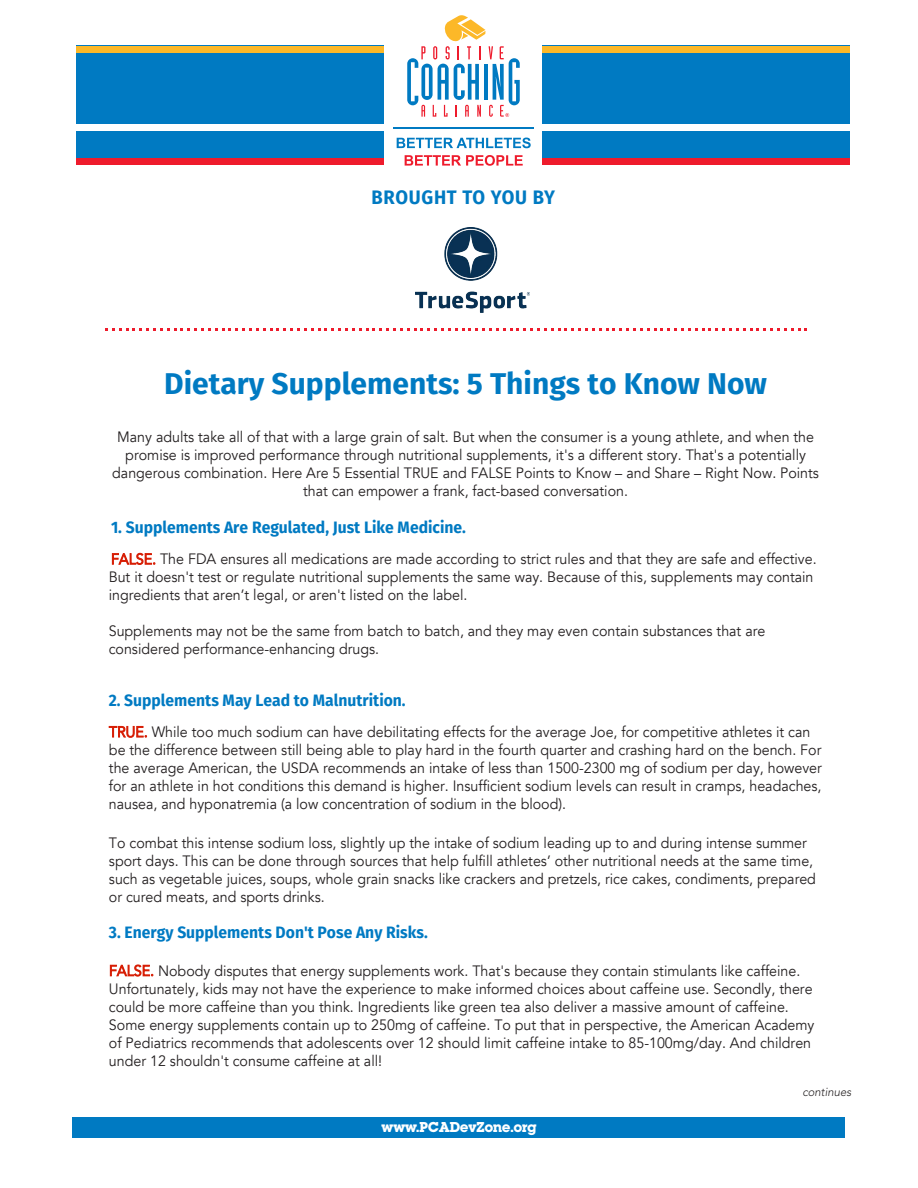
<style>
.page{position:relative;width:918px;height:1188px;background:#fff}
.page>*{position:absolute;margin:0;border:0;box-sizing:border-box;transform-origin:0 0}
.subhead_a{font:700 30px "Fira Sans";color:#007ac2}
.t1{font:700 19.5px "Fira Sans";letter-spacing:.04em;color:#007ac2;scale:.94 1}
.subhead_a-2{font:700 16.5px "Fira Sans";color:#007ac2;scale:.95 1}
.subhead_a-3{font:700 16.5px "Fira Sans";color:#007ac3;scale:.95 1}
.subhead_a-4{font:15px/18px "Avenir";color:#231f20;scale:.95 1}
.t2{font:15px "Lubalin Graph Bld";letter-spacing:.005em;color:#fff}
.t3{font:italic 300 12px "Avenir";color:#231f20;scale:.95 1}
.s1{color:#d71e05}
</style>
<div class="page">
<div style="left:76px;top:46px;width:308px;height:119px;background:#007ac2"></div>
<div style="left:542px;top:46px;width:308px;height:119px;background:#007ac2"></div>
<svg style="left:407px;top:15px;width:113px;height:102px"></svg>
<hr style="left:393px;top:128px;width:141px;height:1px;background:#007ac2">
<svg style="left:397px;top:138px;width:134px;height:10px"></svg>
<svg style="left:405px;top:155px;width:118px;height:11px"></svg>
<div style="left:75px;top:124px;width:311px;height:7px;background:#fff"></div>
<div style="left:76px;top:158px;width:308px;height:7px;background:#ee1b2c"></div>
<div style="left:76px;top:46px;width:308px;height:7px;background:#fcb828"></div>
<div style="left:542px;top:124px;width:310px;height:7px;background:#fff"></div>
<div style="left:542px;top:158px;width:308px;height:7px;background:#ee1b2c"></div>
<div style="left:542px;top:46px;width:308px;height:7px;background:#fcb828"></div>
<div style="left:73px;top:1118px;width:772px;height:20px;background:#007ac2"></div>
<svg style="left:105px;top:328px;width:702px;height:3px"></svg>
<img style="left:415px;top:228px;width:115px;height:85px">
<p class="t1" style="left:371px;top:183px;width:197px">BROUGHT TO YOU BY</p>
<p class="subhead_a" style="left:164px;top:362px;width:604px">Dietary Supplements: 5 Things to Know Now</p>
<p class="subhead_a-4" style="left:112px;top:429px;width:745px;text-align:center">Many adults take all of that with a large grain of salt. But when the consumer is a young athlete, and when the promise is improved performance through nutritional supplements, it's a different story. That's a potentially dangerous combination. Here Are 5 Essential TRUE and FALSE Points to Know – and Share – Right Now. Points that can empower a frank, fact-based conversation.</p>
<p class="subhead_a-2" style="left:111px;top:515px;width:375px">1. Supplements Are Regulated, Just Like Medicine.</p>
<p class="subhead_a-4" style="left:109px;top:550px;width:747px"><span class="s1">FALSE.</span> The FDA ensures all medications are made according to strict rules and that they are safe and effective.<br>But it doesn't test or regulate nutritional supplements the same way. Because of this, supplements may contain ingredients that aren’t legal, or aren't listed on the label.</p>
<p class="subhead_a-4" style="left:109px;top:622px;width:693px">Supplements may not be the same from batch to batch, and they may even contain substances that are considered performance-enhancing drugs.</p>
<p class="subhead_a-2" style="left:109px;top:688px;width:314px">2. Supplements May Lead to Malnutrition.</p>
<p class="subhead_a-4" style="left:109px;top:723px;width:752px"><span class="s1">TRUE.</span> While too much sodium can have debilitating effects for the average Joe, for competitive athletes it can be the difference between still being able to play hard in the fourth quarter and crashing hard on the bench. For the average American, the USDA recommends an intake of less than 1500-2300 mg of sodium per day, however for an athlete in hot conditions this demand is higher. Insufficient sodium levels can result in cramps, headaches, nausea, and hyponatremia (a low concentration of sodium in the blood).</p>
<p class="subhead_a-4" style="left:109px;top:834px;width:746px">To combat this intense sodium loss, slightly up the intake of sodium leading up to and during intense summer sport days. This can be done through sources that help fulfill athletes’ other nutritional needs at the same time, such as vegetable juices, soups, whole grain snacks like crackers and pretzels, rice cakes, condiments, prepared or cured meats, and sports drinks.</p>
<p class="subhead_a-3" style="left:109px;top:921px;width:337px">3. Energy Supplements Don't Pose Any Risks.</p>
<p class="subhead_a-4" style="left:109px;top:962px;width:744px"><span class="s1">FALSE.</span> Nobody disputes that energy supplements work. That's because they contain stimulants like caffeine.<br>Unfortunately, kids may not have the experience to make informed choices about caffeine use. Secondly, there could be more caffeine than you think. Ingredients like green tea also deliver a massive amount of caffeine.<br>Some energy supplements contain up to 250mg of caffeine. To put that in perspective, the American Academy of Pediatrics recommends that adolescents over 12 should limit caffeine intake to 85-100mg/day. And children under 12 shouldn't consume caffeine at all!</p>
<p class="t2" style="left:381px;top:1117px;width:157px">www.PCADevZone.org</p>
<p class="t3" style="left:802px;top:1084px;width:53px">continues</p>
</div>
